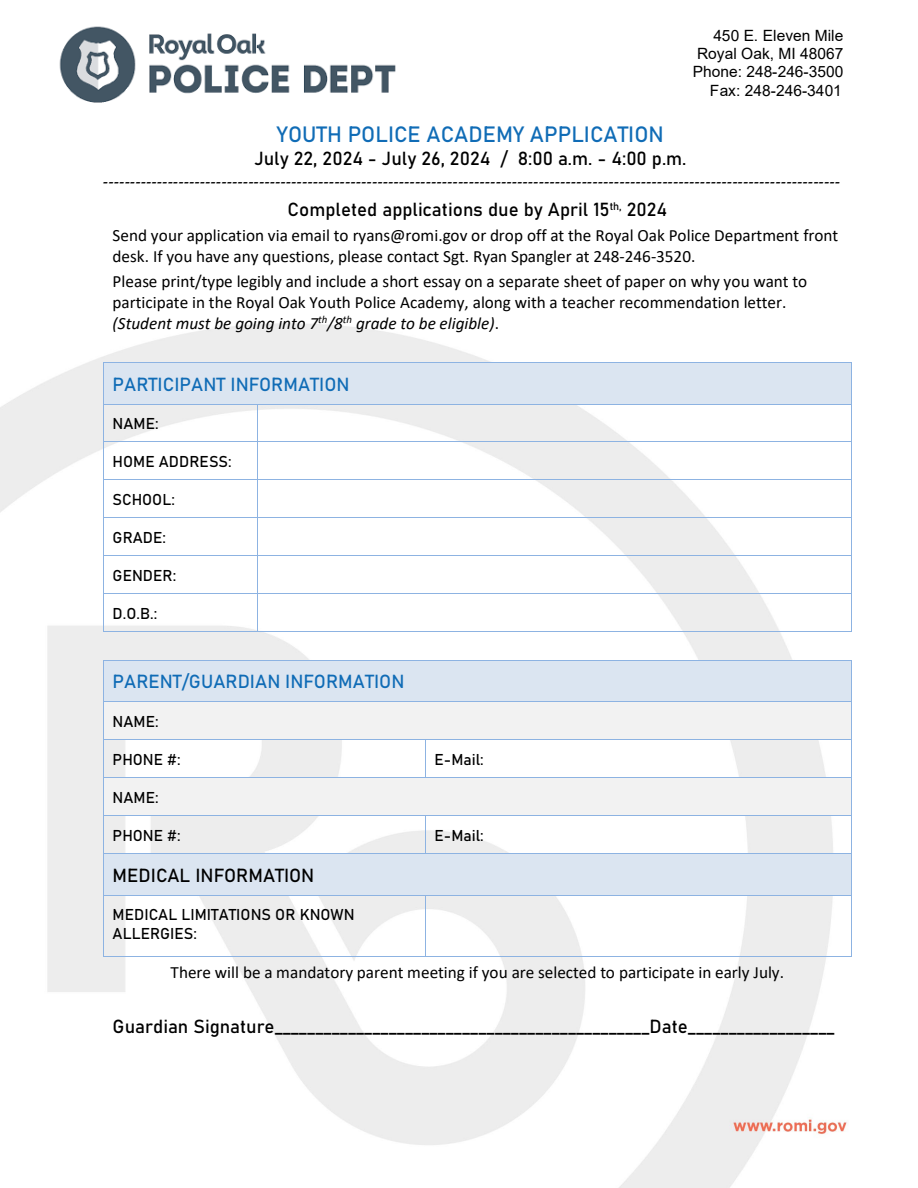
<style>
.page{position:relative;width:918px;height:1188px;background:#fff}
.page>*{position:absolute;margin:0;border:0;box-sizing:border-box;transform-origin:0 0}
.t1{font:21.9px "Bahnschrift";color:#106cb6}
.t2{font:18.75px "Bahnschrift";color:#000}
.t3{font:18.75px "Bahnschrift";color:#106cb6}
.t4{font:17.25px/21px "Calibri";color:#000}
.t5{font:italic 17.25px "Lucida Calligraphy";color:#000}
.t6{font:15.6px/18.8px "Bahnschrift";letter-spacing:.005em;color:#000}
.t7{font:15.6px/18px "Arial";color:#000;text-align:justify}
.s1{font-style:italic}
</style>
<div class="page">
<img style="left:0;top:323px;width:851px;height:865px">
<img style="left:59px;top:26px;width:337px;height:77px">
<div style="left:113px;top:367px;width:729px;height:32px;background:#dbe5f1"></div>
<hr style="left:104px;top:362px;width:747px;height:1px;background:#8db3e2">
<hr style="left:104px;top:363px;width:747px;height:4px;background:#dbe5f1">
<div style="left:104px;top:399px;width:747px;height:5px;background:#dbe5f1"></div>
<hr style="left:103px;top:367px;width:1px;height:37px;background:#8db3e2">
<hr style="left:851px;top:367px;width:1px;height:37px;background:#8db3e2">
<hr style="left:104px;top:404px;width:153px;height:1px;background:#8db3e2">
<hr style="left:258px;top:404px;width:593px;height:1px;background:#8db3e2">
<hr style="left:103px;top:409px;width:1px;height:33px;background:#8db3e2">
<hr style="left:257px;top:409px;width:1px;height:33px;background:#8db3e2">
<hr style="left:851px;top:409px;width:1px;height:33px;background:#8db3e2">
<hr style="left:104px;top:442px;width:153px;height:1px;background:#8db3e2">
<hr style="left:258px;top:442px;width:593px;height:1px;background:#8db3e2">
<hr style="left:103px;top:447px;width:1px;height:33px;background:#8db3e2">
<hr style="left:257px;top:447px;width:1px;height:33px;background:#8db3e2">
<hr style="left:851px;top:447px;width:1px;height:33px;background:#8db3e2">
<hr style="left:104px;top:480px;width:153px;height:1px;background:#8db3e2">
<hr style="left:258px;top:480px;width:593px;height:1px;background:#8db3e2">
<hr style="left:103px;top:485px;width:1px;height:32px;background:#8db3e2">
<hr style="left:257px;top:485px;width:1px;height:32px;background:#8db3e2">
<hr style="left:851px;top:485px;width:1px;height:32px;background:#8db3e2">
<hr style="left:104px;top:517px;width:153px;height:1px;background:#8db3e2">
<hr style="left:258px;top:517px;width:593px;height:1px;background:#8db3e2">
<hr style="left:103px;top:523px;width:1px;height:32px;background:#8db3e2">
<hr style="left:257px;top:523px;width:1px;height:32px;background:#8db3e2">
<hr style="left:851px;top:523px;width:1px;height:32px;background:#8db3e2">
<hr style="left:104px;top:555px;width:153px;height:1px;background:#8db3e2">
<hr style="left:258px;top:555px;width:593px;height:1px;background:#8db3e2">
<hr style="left:103px;top:561px;width:1px;height:32px;background:#8db3e2">
<hr style="left:257px;top:561px;width:1px;height:32px;background:#8db3e2">
<hr style="left:851px;top:561px;width:1px;height:32px;background:#8db3e2">
<hr style="left:104px;top:593px;width:153px;height:1px;background:#8db3e2">
<hr style="left:258px;top:593px;width:593px;height:1px;background:#8db3e2">
<hr style="left:103px;top:598px;width:1px;height:33px;background:#8db3e2">
<hr style="left:104px;top:631px;width:153px;height:1px;background:#8db3e2">
<hr style="left:257px;top:598px;width:1px;height:33px;background:#8db3e2">
<hr style="left:258px;top:631px;width:593px;height:1px;background:#8db3e2">
<hr style="left:851px;top:598px;width:1px;height:33px;background:#8db3e2">
<div style="left:113px;top:665px;width:729px;height:32px;background:#dbe5f1"></div>
<hr style="left:104px;top:660px;width:747px;height:1px;background:#8db3e2">
<hr style="left:104px;top:661px;width:747px;height:4px;background:#dbe5f1">
<div style="left:104px;top:697px;width:747px;height:5px;background:#dbe5f1"></div>
<hr style="left:103px;top:665px;width:1px;height:37px;background:#8db3e2">
<hr style="left:851px;top:665px;width:1px;height:37px;background:#8db3e2">
<div style="left:104px;top:702px;width:322px;height:37px;background:#f2f2f2"></div>
<div style="left:426px;top:702px;width:425px;height:37px;background:#f2f2f2"></div>
<div style="left:104px;top:735px;width:322px;height:5px;background:#f2f2f2"></div>
<hr style="left:103px;top:707px;width:1px;height:33px;background:#8db3e2">
<div style="left:426px;top:735px;width:425px;height:5px;background:#f2f2f2"></div>
<hr style="left:851px;top:707px;width:1px;height:33px;background:#8db3e2">
<hr style="left:104px;top:740px;width:321px;height:1px;background:#8db3e2">
<hr style="left:427px;top:740px;width:424px;height:1px;background:#8db3e2">
<hr style="left:103px;top:745px;width:1px;height:32px;background:#8db3e2">
<hr style="left:425px;top:745px;width:1px;height:32px;background:#8db3e2">
<hr style="left:851px;top:745px;width:1px;height:32px;background:#8db3e2">
<div style="left:104px;top:778px;width:322px;height:37px;background:#f2f2f2"></div>
<div style="left:426px;top:778px;width:425px;height:37px;background:#f2f2f2"></div>
<hr style="left:104px;top:777px;width:321px;height:1px;background:#8db3e2">
<hr style="left:427px;top:777px;width:424px;height:1px;background:#8db3e2">
<hr style="left:103px;top:783px;width:1px;height:32px;background:#8db3e2">
<hr style="left:851px;top:783px;width:1px;height:32px;background:#8db3e2">
<hr style="left:104px;top:815px;width:321px;height:1px;background:#8db3e2">
<svg style="left:425px;top:815px;width:2px;height:6px"></svg>
<hr style="left:427px;top:815px;width:424px;height:1px;background:#8db3e2">
<hr style="left:103px;top:821px;width:1px;height:32px;background:#8db3e2">
<hr style="left:425px;top:821px;width:1px;height:32px;background:#8db3e2">
<hr style="left:851px;top:821px;width:1px;height:32px;background:#8db3e2">
<div style="left:104px;top:854px;width:322px;height:41px;background:#dbe5f1"></div>
<div style="left:426px;top:854px;width:425px;height:41px;background:#dbe5f1"></div>
<hr style="left:104px;top:853px;width:321px;height:1px;background:#8db3e2">
<hr style="left:427px;top:853px;width:424px;height:1px;background:#8db3e2">
<hr style="left:103px;top:858px;width:1px;height:37px;background:#8db3e2">
<hr style="left:851px;top:858px;width:1px;height:37px;background:#8db3e2">
<hr style="left:104px;top:895px;width:321px;height:1px;background:#8db3e2">
<hr style="left:427px;top:895px;width:424px;height:1px;background:#8db3e2">
<hr style="left:103px;top:900px;width:1px;height:56px;background:#8db3e2">
<hr style="left:104px;top:956px;width:321px;height:1px;background:#8db3e2">
<hr style="left:425px;top:900px;width:1px;height:56px;background:#8db3e2">
<hr style="left:426px;top:956px;width:425px;height:1px;background:#8db3e2">
<hr style="left:851px;top:900px;width:1px;height:56px;background:#8db3e2">
<p class="t7" style="left:693px;top:26px;width:152px;text-indent:21px">450 E. Eleven Mile Royal Oak, MI 48067<br>Phone: 248-246-3500</p>
<p class="t7" style="left:710px;top:82px;width:133px">Fax: 248-246-3401</p>
<p class="t1" style="left:277px;top:118px;width:388px">YOUTH POLICE ACADEMY APPLICATION</p>
<p class="t2" style="left:254px;top:144px;width:434px">July 22, 2024 - July 26, 2024 / 8:00 a.m. - 4:00 p.m.</p>
<p class="t5" style="left:102px;top:171px;width:739px">-----------------------------------------------------------------------------------------------------------------------------------------</p>
<p class="t2" style="left:288px;top:195px;width:381px">Completed applications due by April 15<sup>th,</sup> 2024</p>
<p class="t4" style="left:113px;top:224px;width:727px">Send your application via email to ryans@romi.gov or drop off at the Royal Oak Police Department front desk. If you have any questions, please contact Sgt. Ryan Spangler at 248-246-3520.</p>
<p class="t4" style="left:113px;top:271px;width:696px">Please print/type legibly and include a short essay on a separate sheet of paper on why you want to participate in the Royal Oak Youth Police Academy, along with a teacher recommendation letter. <span class="s1">(Student must be going into 7</span><sup>th</sup><span class="s1">/8</span><sup>th</sup> <span class="s1">grade to be eligible)</span>.</p>
<p class="t3" style="left:113px;top:370px;width:239px">PARTICIPANT INFORMATION</p>
<p class="t6" style="left:113px;top:413px;width:47px">NAME:</p>
<p class="t6" style="left:113px;top:451px;width:120px">HOME ADDRESS:</p>
<p class="t6" style="left:113px;top:489px;width:64px">SCHOOL:</p>
<p class="t6" style="left:113px;top:527px;width:55px">GRADE:</p>
<p class="t6" style="left:113px;top:565px;width:65px">GENDER:</p>
<p class="t6" style="left:113px;top:603px;width:46px">D.O.B.:</p>
<p class="t3" style="left:113px;top:668px;width:293px">PARENT/GUARDIAN INFORMATION</p>
<p class="t6" style="left:113px;top:711px;width:47px">NAME:</p>
<p class="t6" style="left:113px;top:749px;width:69px">PHONE #:</p>
<p class="t6" style="left:435px;top:749px;width:51px">E-Mail:</p>
<p class="t6" style="left:113px;top:787px;width:47px">NAME:</p>
<p class="t6" style="left:113px;top:825px;width:69px">PHONE #:</p>
<p class="t6" style="left:435px;top:825px;width:51px">E-Mail:</p>
<p class="t2" style="left:113px;top:861px;width:203px">MEDICAL INFORMATION</p>
<p class="t6" style="left:113px;top:904px;width:244px">MEDICAL LIMITATIONS OR KNOWN<br>ALLERGIES:</p>
<p class="t4" style="left:171px;top:961px;width:615px">There will be a mandatory parent meeting if you are selected to participate in early July.</p>
<p class="t2" style="left:113px;top:1012px;width:724px">Guardian Signature______________________________________________Date__________________</p>
</div>
